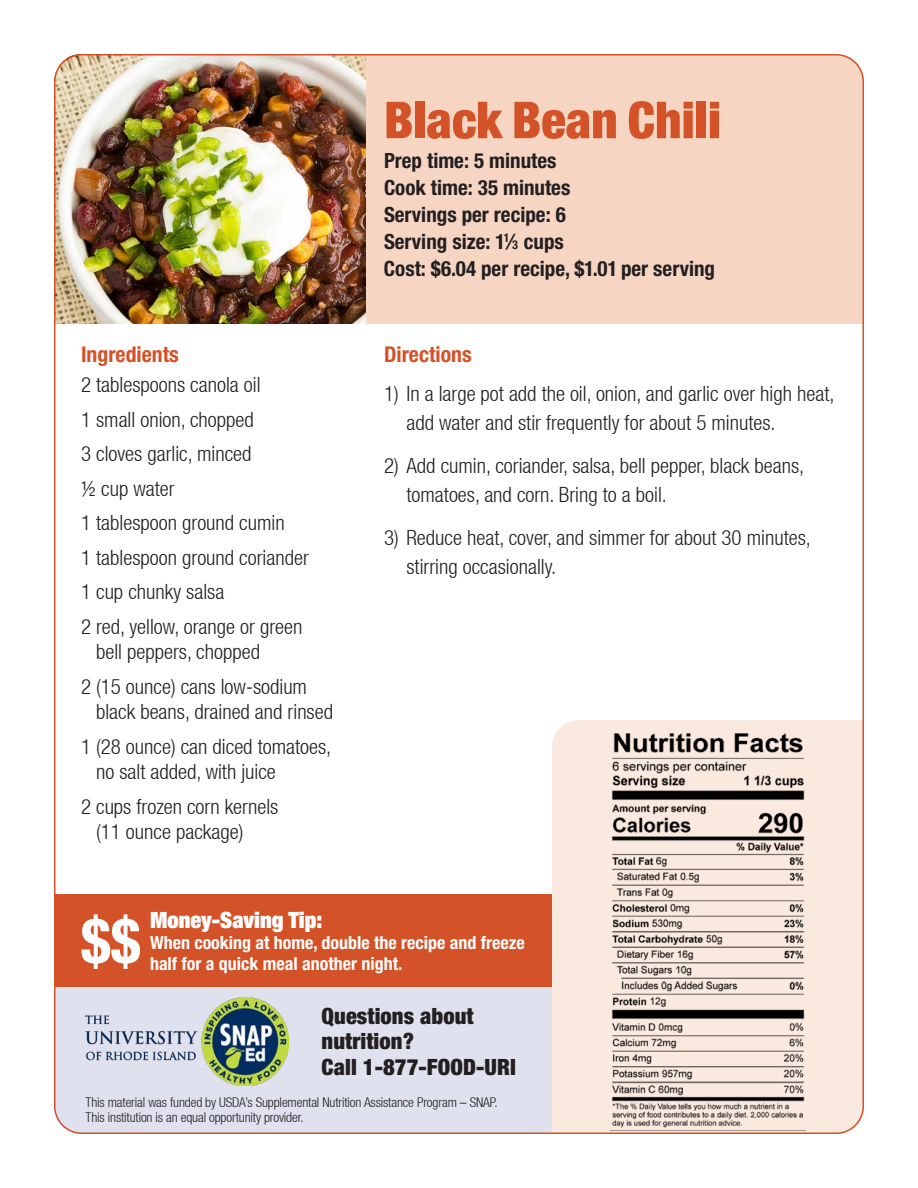
<style>
.page{position:relative;width:918px;height:1188px;background:#fff}
.page>*{position:absolute;margin:0;border:0;box-sizing:border-box;transform-origin:0 0}
.t1{font:700 condensed 62.1px "Helvetica Neue LT Pro";color:#fff}
.Recipe_Title{font:900 condensed 51px "Helvetica Neue LT Pro";color:#d45227}
.t2{font:900 condensed 22.5px/25.5px "Helvetica Neue LT Pro";letter-spacing:.005em;color:#231f20}
.t3{font:900 condensed 22.5px "Helvetica Neue LT Pro";color:#fff}
.t4{font:700 condensed 21.75px "Helvetica Neue LT Pro";color:#d45227}
.Ingredients_list{font:300 condensed 21px/25.5px "Helvetica Neue LT";color:#231f20}
.Directions_lists{font:300 condensed 21px/28.5px "Helvetica Neue LT";color:#231f20}
.Recipe_details{font:700 condensed 21px "Helvetica Neue LT Pro";color:#231f20}
.t5{font:700 condensed 18px "Helvetica Neue LT Pro";color:#fff}
.t6{font:300 condensed 13.5px/15px "Helvetica Neue LT";letter-spacing:-.01em;color:#231f20}
.s1{font-size:12.3px}
</style>
<div class="page">
<img style="left:54px;top:54px;width:312px;height:270px">
<div style="left:366px;top:54px;width:498px;height:270px;background:#f6d6c3"></div>
<div style="left:54px;top:894px;width:498px;height:93px;background:#d45227"></div>
<div style="left:54px;top:987px;width:498px;height:147px;background:#e0e1ee"></div>
<img style="left:86px;top:998px;width:202px;height:88px">
<div style="left:552px;top:720px;width:312px;height:414px;background:#f9e9de"></div>
<img style="left:610px;top:730px;width:196px;height:400px">
<p class="t4" style="left:81px;top:342px;width:99px">Ingredients</p>
<p class="Ingredients_list" style="left:81px;top:372px;width:181px">2 tablespoons canola oil</p>
<p class="Ingredients_list" style="left:81px;top:406px;width:174px">1 small onion, chopped</p>
<p class="Ingredients_list" style="left:81px;top:441px;width:172px">3 cloves garlic, minced</p>
<p class="Ingredients_list" style="left:81px;top:475px;width:95px">½ cup water</p>
<p class="Ingredients_list" style="left:81px;top:510px;width:205px">1 tablespoon ground cumin</p>
<p class="Ingredients_list" style="left:81px;top:544px;width:229px">1 tablespoon ground coriander</p>
<p class="Ingredients_list" style="left:81px;top:579px;width:145px">1 cup chunky salsa</p>
<p class="Ingredients_list" style="left:96px;top:613px;width:208px;text-indent:-15px">2 red, yellow, orange or green bell peppers, chopped</p>
<p class="Ingredients_list" style="left:96px;top:673px;width:238px;text-indent:-15px">2 (15 ounce) cans low-sodium black beans, drained and rinsed</p>
<p class="Ingredients_list" style="left:96px;top:733px;width:237px;text-indent:-15px">1 (28 ounce) can diced tomatoes, no salt added, with juice</p>
<p class="Ingredients_list" style="left:96px;top:793px;width:184px;text-indent:-15px">2 cups frozen corn kernels (11 ounce package)</p>
<p class="Recipe_Title" style="left:384px;top:89px;width:339px">Black Bean Chili</p>
<p class="Recipe_details" style="left:384px;top:149px;width:174px">Prep time: 5 minutes</p>
<p class="Recipe_details" style="left:384px;top:176px;width:188px">Cook time: 35 minutes</p>
<p class="Recipe_details" style="left:384px;top:203px;width:183px">Servings per recipe: 6</p>
<p class="Recipe_details" style="left:384px;top:230px;width:181px">Serving size: 1<sup>1</sup>∕<span class="s1">3</span> cups</p>
<p class="Recipe_details" style="left:384px;top:257px;width:333px">Cost: $6.04 per recipe, $1.01 per serving</p>
<p class="t4" style="left:384px;top:342px;width:89px">Directions</p>
<p class="Directions_lists" style="left:406px;top:379px;width:430px;text-indent:-22px">1) In a large pot add the oil, onion, and garlic over high heat, add water and stir frequently for about 5 minutes.</p>
<p class="Directions_lists" style="left:406px;top:451px;width:399px;text-indent:-22px">2) Add cumin, coriander, salsa, bell pepper, black beans, tomatoes, and corn. Bring to a boil.</p>
<p class="Directions_lists" style="left:406px;top:523px;width:406px;text-indent:-22px">3) Reduce heat, cover, and simmer for about 30 minutes, stirring occasionally.</p>
<p class="t1" style="left:81px;top:905px;width:61px">$$</p>
<p class="t3" style="left:150px;top:905px;width:174px">Money-Saving Tip:</p>
<p class="t5" style="left:150px;top:932px;width:376px">When cooking at home, double the recipe and freeze</p>
<p class="t5" style="left:150px;top:953px;width:254px">half for a quick meal another night.</p>
<p class="t2" style="left:322px;top:1003px;width:154px">Questions about</p>
<p class="t2" style="left:322px;top:1028px;width:196px">nutrition?<br>Call 1-877-FOOD-URI</p>
<p class="t6" style="left:86px;top:1094px;width:414px">This material was funded by USDA’s Supplemental Nutrition Assistance Program – SNAP.<br>This institution is an equal opportunity provider.</p>
</div>
